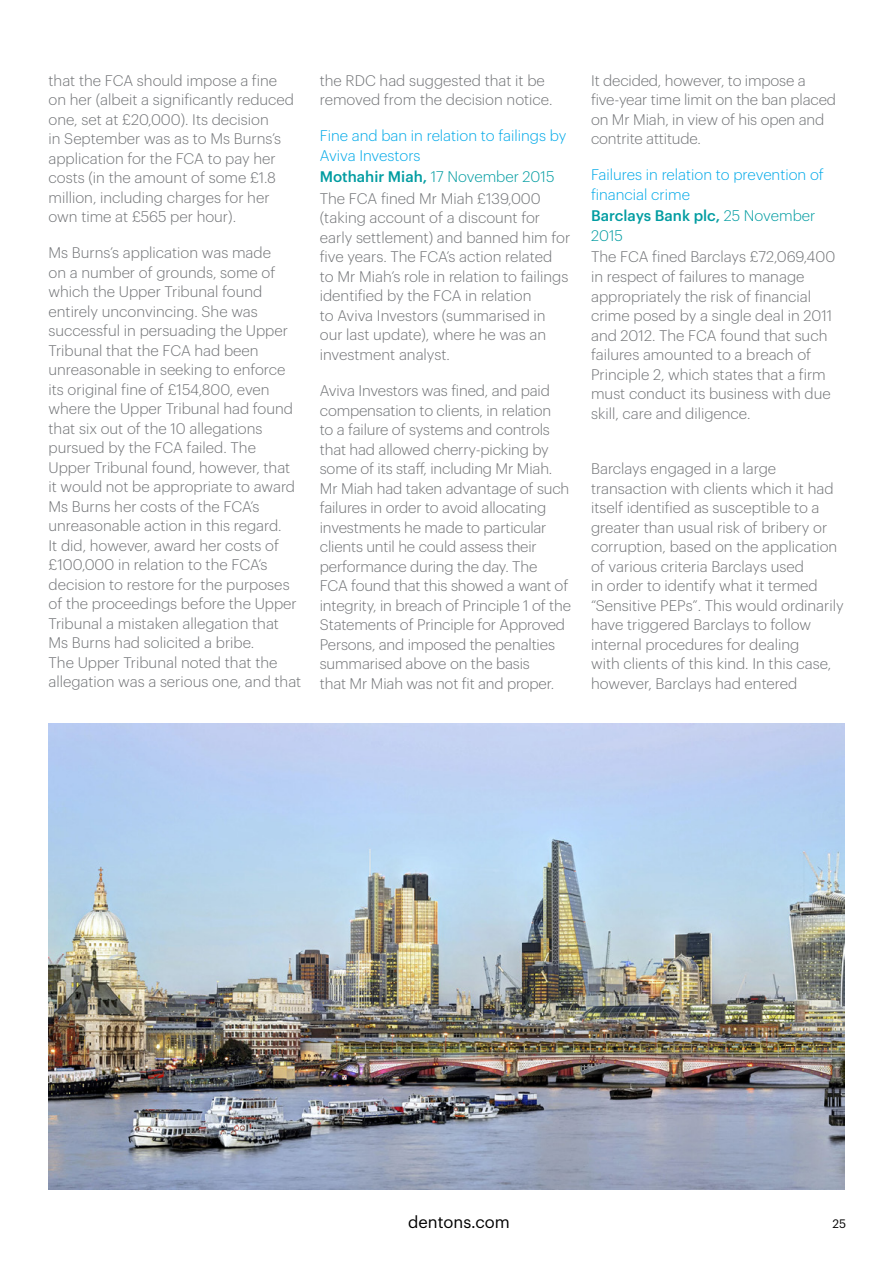
<style>
.page{position:relative;width:893px;height:1263px;background:#fff}
.page>*{position:absolute;margin:0;border:0;box-sizing:border-box;transform-origin:0 0}
.t1{font:16.5px "Dentons Sans";color:#000}
.t2{font:300 15px/19.5px "Dentons Sans";color:#717376}
.t3{font:300 15px/19.5px "Dentons Sans";color:#00a9e8}
.t4{font:500 15px/19.5px "Dentons Sans";color:#009ca1}
.t5{font:12px "Dentons Sans";color:#000}
.s1{font-weight:500;color:#009ca1}
.s2{color:#009ca1}
.s3{font-weight:300}
</style>
<div class="page">
<img style="left:49px;top:724px;width:795px;height:465px">
<p class="t2" style="left:49px;top:69px;width:247px">that the FCA should impose a fine on her (albeit a significantly reduced one, set at £20,000). Its decision<br>in September was as to Ms Burns’s application for the FCA to pay her costs (in the amount of some £1.8 million, including charges for her own time at £565 per hour).</p>
<p class="t2" style="left:49px;top:242px;width:254px">Ms Burns’s application was made<br>on a number of grounds, some of which the Upper Tribunal found entirely unconvincing. She was successful in persuading the Upper Tribunal that the FCA had been unreasonable in seeking to enforce its original fine of £154,800, even where the Upper Tribunal had found that six out of the 10 allegations pursued by the FCA failed. The Upper Tribunal found, however, that it would not be appropriate to award Ms Burns her costs of the FCA’s unreasonable action in this regard.<br>It did, however, award her costs of £100,000 in relation to the FCA’s decision to restore for the purposes of the proceedings before the Upper Tribunal a mistaken allegation that Ms Burns had solicited a bribe.<br>The Upper Tribunal noted that the allegation was a serious one, and that</p>
<p class="t2" style="left:320px;top:69px;width:234px">the RDC had suggested that it be removed from the decision notice.</p>
<p class="t3" style="left:320px;top:125px;width:248px">Fine and ban in relation to failings by<br>Aviva Investors</p>
<p class="t2" style="left:320px;top:165px;width:236px;line-height:21.6px"><span class="s1">Mothahir Miah,</span> <span class="s2">17 November 2015<br></span>The FCA fined Mr Miah £139,000</p>
<p class="t2" style="left:320px;top:207px;width:252px">(taking account of a discount for early settlement) and banned him for five years. The FCA’s action related<br>to Mr Miah’s role in relation to failings identified by the FCA in relation<br>to Aviva Investors (summarised in our last update), where he was an investment analyst.</p>
<p class="t2" style="left:320px;top:380px;width:253px">Aviva Investors was fined, and paid compensation to clients, in relation<br>to a failure of systems and controls that had allowed cherry-picking by some of its staff, including Mr Miah.<br>Mr Miah had taken advantage of such failures in order to avoid allocating investments he made to particular clients until he could assess their performance during the day. The<br>FCA found that this showed a want of integrity, in breach of Principle 1 of the Statements of Principle for Approved Persons, and imposed the penalties summarised above on the basis<br>that Mr Miah was not fit and proper.</p>
<p class="t2" style="left:591px;top:69px;width:246px">It decided, however, to impose a five-year time limit on the ban placed on Mr Miah, in view of his open and contrite attitude.</p>
<p class="t3" style="left:591px;top:164px;width:234px">Failures in relation to prevention of financial crime</p>
<p class="t4" style="left:591px;top:205px;width:226px">Barclays Bank plc, <span class="s3">25 November<br>2015</span></p>
<p class="t2" style="left:591px;top:246px;width:246px">The FCA fined Barclays £72,069,400 in respect of failures to manage appropriately the risk of financial crime posed by a single deal in 2011 and 2012. The FCA found that such failures amounted to a breach of Principle 2, which states that a firm must conduct its business with due skill, care and diligence.</p>
<p class="t2" style="left:591px;top:458px;width:254px">Barclays engaged in a large transaction with clients which it had itself identified as susceptible to a greater than usual risk of bribery or corruption, based on the application of various criteria Barclays used<br>in order to identify what it termed “Sensitive PEPs”. This would ordinarily have triggered Barclays to follow internal procedures for dealing<br>with clients of this kind. In this case, however, Barclays had entered</p>
<p class="t1" style="left:408px;top:1209px;width:103px">dentons.com</p>
<p class="t5" style="left:832px;top:1214px;width:15px">25</p>
</div>
